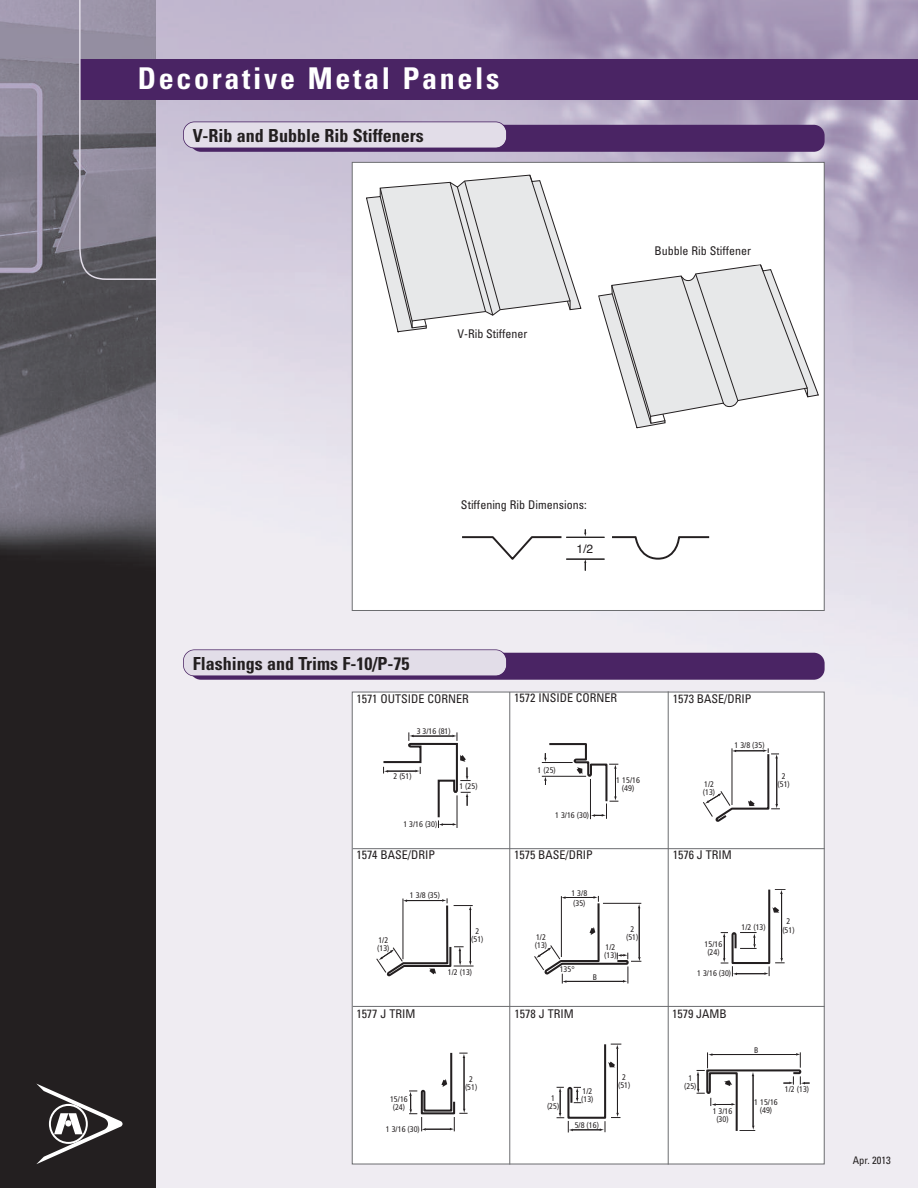
<style>
.page{position:relative;width:918px;height:1188px;background:#fff}
.page>*{position:absolute;margin:0;border:0;box-sizing:border-box;transform-origin:0 0}
.t1{font:700 condensed 30px "Univers";letter-spacing:.09em;color:#fff}
.t2{font:700 condensed 18px "Univers";color:#231f20}
.t3{font:condensed 12px "Univers";color:#231f20}
.t4{font:12px "Helvetica";color:#231f20}
.t5{font:condensed 10.5px "Univers";color:#231f20}
.t6{font:condensed 8.1px/8.1px "Frutiger";color:#231f20;text-align:center}
</style>
<div class="page">
<img style="left:156px;top:0;width:762px;height:1188px">
<img style="left:0;top:0;width:156px;height:1188px">
<div style="left:80px;top:59px;width:838px;height:40px;background:#4a2464"></div>
<svg style="left:78px;top:0;width:81px;height:281px;background:#7d7489"></svg>
<svg style="left:36px;top:1084px;width:87px;height:80px;background:#4b4849"></svg>
<div style="left:65px;top:1120px;width:6px;height:7px;background:#fff;border-radius:50%"></div>
<div style="left:353px;top:163px;width:471px;height:447px;background:#fff"></div>
<div style="left:353px;top:692px;width:471px;height:472px;background:#fff"></div>
<hr style="left:353px;top:848px;width:472px;height:1px;background:#6c6d70">
<hr style="left:353px;top:1006px;width:472px;height:1px;background:#6c6d70">
<hr style="left:509px;top:692px;width:1px;height:473px;background:#6c6d70">
<hr style="left:668px;top:691px;width:1px;height:474px;background:#6c6d70">
<div style="left:190px;top:653px;width:635px;height:27px;background:#4a2464;border-radius:11px"></div>
<div style="left:190px;top:125px;width:635px;height:27px;background:#4a2464;border-radius:11px"></div>
<div style="left:184px;top:650px;width:322px;height:26px;background:#e2dde8;border-radius:11px"></div>
<div style="left:183px;top:649px;width:324px;height:27px;border:2px solid #4a2464;border-radius:12px"></div>
<div style="left:184px;top:122px;width:322px;height:26px;background:#e2dde8;border-radius:11px"></div>
<div style="left:183px;top:122px;width:324px;height:26px;border:2px solid #4a2464;border-radius:12px"></div>
<svg style="left:383px;top:732px;width:88px;height:96px"></svg>
<hr style="left:542px;top:762px;width:31px;height:1px;background:#231f20">
<hr style="left:542px;top:776px;width:44px;height:1px;background:#231f20">
<svg style="left:544px;top:743px;width:74px;height:76px"></svg>
<svg style="left:703px;top:748px;width:77px;height:74px"></svg>
<svg style="left:376px;top:898px;width:98px;height:79px"></svg>
<svg style="left:534px;top:896px;width:107px;height:88px"></svg>
<svg style="left:721px;top:889px;width:65px;height:87px"></svg>
<svg style="left:409px;top:1053px;width:59px;height:78px"></svg>
<svg style="left:557px;top:1044px;width:64px;height:88px"></svg>
<svg style="left:697px;top:1052px;width:113px;height:79px"></svg>
<svg style="left:366px;top:175px;width:215px;height:157px"></svg>
<svg style="left:598px;top:264px;width:221px;height:165px"></svg>
<svg style="left:462px;top:536px;width:100px;height:24px"></svg>
<svg style="left:612px;top:536px;width:98px;height:24px"></svg>
<hr style="left:566px;top:537px;width:39px;height:1px;background:#231f20">
<hr style="left:566px;top:559px;width:39px;height:1px;background:#231f20">
<svg style="left:584px;top:559px;width:2px;height:12px"></svg>
<svg style="left:584px;top:529px;width:2px;height:8px"></svg>
<h1 class="t1" style="left:138px;top:68px;width:363px">Decorative Metal Panels</h1>
<h2 class="t2" style="left:193px;top:129px;width:233px">V-Rib and Bubble Rib Stiffeners</h2>
<h3 class="t3" style="left:458px;top:330px;width:72px">V-Rib Stiffener</h3>
<h3 class="t3" style="left:655px;top:246px;width:98px">Bubble Rib Stiffener</h3>
<h3 class="t3" style="left:461px;top:500px;width:127px">Stiffening Rib Dimensions:</h3>
<h2 class="t2" style="left:193px;top:657px;width:218px">Flashings and Trims F-10/P-75</h2>
<h3 class="t4" style="left:577px;top:540px;width:18px">1/2</h3>
<h3 class="t3" style="left:356px;top:694px;width:114px">1571 OUTSIDE CORNER</h3>
<h3 class="t3" style="left:514px;top:694px;width:105px">1572 INSIDE CORNER</h3>
<h3 class="t3" style="left:673px;top:694px;width:80px">1573 BASE/DRIP</h3>
<p class="t6" style="left:417px;top:728px;width:36px">3 3/16 (81)</p>
<p class="t6" style="left:394px;top:773px;width:20px">2 (51)</p>
<p class="t6" style="left:403px;top:820px;width:36px">1 3/16 (30)</p>
<p class="t6" style="left:459px;top:783px;width:20px">1 (25)</p>
<p class="t6" style="left:538px;top:766px;width:20px">1 (25)</p>
<p class="t6" style="left:555px;top:811px;width:36px">1 3/16 (30)</p>
<p class="t6" style="left:616px;top:777px;width:25px">1 15/16 (49)</p>
<p class="t6" style="left:703px;top:781px;width:14px;text-align:left">1/2 (13)</p>
<p class="t6" style="left:734px;top:741px;width:32px">1 3/8 (35)</p>
<h3 class="t3" style="left:356px;top:851px;width:80px">1574 BASE/DRIP</h3>
<h3 class="t3" style="left:514px;top:851px;width:80px">1575 BASE/DRIP</h3>
<h3 class="t3" style="left:673px;top:851px;width:61px">1576 J TRIM</h3>
<p class="t6" style="left:377px;top:937px;width:14px;text-align:left">1/2 (13)</p>
<p class="t6" style="left:410px;top:892px;width:32px">1 3/8 (35)</p>
<p class="t6" style="left:571px;top:889px;width:17px;line-height:9.8px;text-align:left">1 3/8 (35)</p>
<p class="t6" style="left:471px;top:928px;width:14px">2 (51)</p>
<p class="t6" style="left:448px;top:969px;width:26px">1/2 (13)</p>
<p class="t6" style="left:535px;top:934px;width:14px;text-align:left">1/2 (13)</p>
<p class="t6" style="left:560px;top:965px;width:17px">135°</p>
<p class="t6" style="left:593px;top:974px;width:6px">B</p>
<p class="t6" style="left:604px;top:944px;width:14px;text-align:left">1/2 (13)</p>
<p class="t6" style="left:626px;top:925px;width:14px">2 (51)</p>
<p class="t6" style="left:705px;top:940px;width:19px">15/16 (24)</p>
<p class="t6" style="left:697px;top:970px;width:36px">1 3/16 (30)</p>
<p class="t6" style="left:742px;top:924px;width:26px">1/2 (13)</p>
<h3 class="t3" style="left:356px;top:1009px;width:61px">1577 J TRIM</h3>
<h3 class="t3" style="left:515px;top:1010px;width:61px">1578 J TRIM</h3>
<h3 class="t3" style="left:672px;top:1010px;width:56px">1579 JAMB</h3>
<p class="t6" style="left:754px;top:1047px;width:6px">B</p>
<p class="t6" style="left:778px;top:772px;width:14px">2 (51)</p>
<p class="t6" style="left:782px;top:918px;width:14px">2 (51)</p>
<p class="t6" style="left:390px;top:1095px;width:19px">15/16 (24)</p>
<p class="t6" style="left:386px;top:1125px;width:36px">1 3/16 (30)</p>
<p class="t6" style="left:465px;top:1076px;width:14px">2 (51)</p>
<p class="t6" style="left:547px;top:1094px;width:14px">1 (25)</p>
<p class="t6" style="left:581px;top:1087px;width:14px;text-align:left">1/2 (13)</p>
<p class="t6" style="left:575px;top:1122px;width:26px">5/8 (16)</p>
<p class="t6" style="left:618px;top:1073px;width:14px">2 (51)</p>
<p class="t6" style="left:684px;top:1074px;width:14px">1 (25)</p>
<p class="t6" style="left:785px;top:1086px;width:26px">1/2 (13)</p>
<p class="t6" style="left:754px;top:1099px;width:25px">1 15/16</p>
<p class="t6" style="left:713px;top:1108px;width:21px">1 3/16</p>
<p class="t6" style="left:760px;top:1107px;width:14px">(49)</p>
<p class="t6" style="left:716px;top:1116px;width:14px">(30)</p>
<p class="t5" style="left:853px;top:1157px;width:39px">Apr. 2013</p>
</div>
